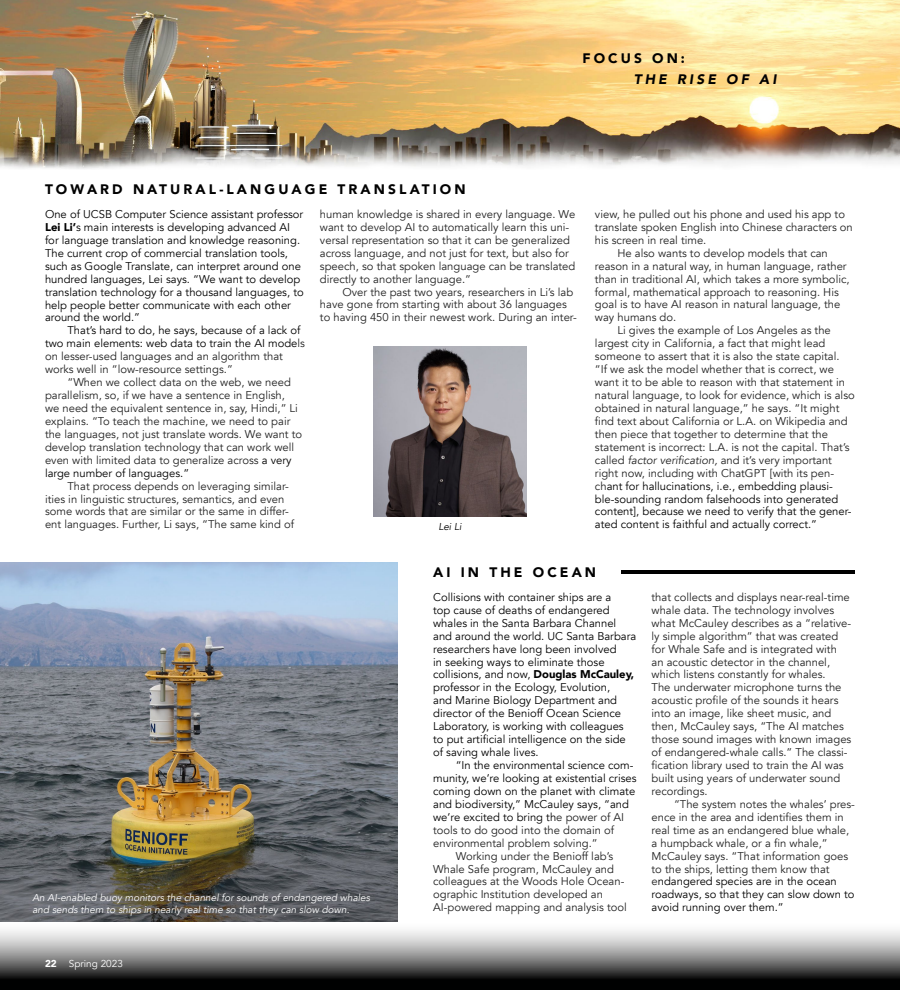
<style>
.page{position:relative;width:900px;height:990px;background:#fff}
.page>*{position:absolute;margin:0;border:0;box-sizing:border-box;transform-origin:0 0}
.t1{font:900 13.75px "Avenir";letter-spacing:.225em;color:#000}
.t2{font:italic 900 13.75px "Avenir";letter-spacing:.225em;color:#000}
.t3{font:11.25px/12.9px "Avenir";color:#222}
.t4{font:11.25px/12.9px "Avenir";color:#000}
.t5{font:italic 10px/12px "Avenir";color:#fff}
.t6{font:10px "Avenir";color:#fff}
.t7{font:italic 10px "Avenir";color:#000}
.s1{font-weight:900}
.s2{color:#222}
.s3{color:#000}
.s4{font-style:italic}
</style>
<div class="page">
<img style="left:0;top:0;width:900px;height:169px">
<svg style="left:0;top:930px;width:900px;height:60px;background:#777"></svg>
<img style="left:373px;top:347px;width:154px;height:170px">
<img style="left:0;top:563px;width:398px;height:359px">
<hr style="left:621px;top:571px;width:234px;height:3px;background:#000">
<p class="t1" style="left:582px;top:46px;width:104px">FOCUS ON:</p>
<p class="t2" style="left:634px;top:68px;width:144px">THE RISE OF AI</p>
<p class="t1" style="left:45px;top:177px;width:422px">TOWARD NATURAL-LANGUAGE TRANSLATION</p>
<p class="t4" style="left:45px;top:208px;width:260px">One of UCSB Computer Science assistant professor <span class="s1">Lei Li’</span>s main interests is developing advanced AI for language translation and knowledge reasoning.<br>The current crop of commercial translation tools, such as Google Translate, can interpret around one hundred languages, Lei says. “We want to develop translation technology for a thousand languages, to help people better communicate with each other around the world.”</p>
<p class="t4" style="left:45px;top:324px;width:262px;text-indent:22px">That’s hard to do, he says, because of a lack of two main elements: web data to train the AI mode<span class="s2">ls on lesser-used languages and an algorithm that works well in “low-resource settings.”</span></p>
<p class="t3" style="left:45px;top:376px;width:259px;text-indent:22px">“When we collect data on the web, we need parallelism, so, if we have a sentence in English,<br>we need the equivalent sentence in, say, Hindi,” Li explains. “To teach the machine, we need to pair the languages, not just translate words. We want to develop translation technology that can work well even with limited data to generalize across <span class="s3">a very large number of languages.”</span></p>
<p class="t3" style="left:45px;top:480px;width:251px;text-indent:22px">That process depends on leveraging similar&shy;ities in linguistic structures, semantics, and even some words that are similar or the same in differ&shy;ent languages. Further, Li says, “The same kind of</p>
<p class="t3" style="left:320px;top:208px;width:257px">human knowledge is shared in every language. We want to develop AI to automatically learn this uni&shy;versal representation so that it can be generalized across language, and not just for text, but also for speech, so that spoken language can be translated directly to another language.”</p>
<p class="t3" style="left:320px;top:285px;width:258px;text-indent:22px">Over the past two years, researchers in Li’s lab have gone from starting with about 36 languages to having 450 in their newest work. During an inter-</p>
<p class="t3" style="left:595px;top:208px;width:252px">view, he pulled out his phone and used his app to</p>
<p class="t3" style="left:595px;top:221px;width:259px">translate spoken English into Chinese characters on</p>
<p class="t3" style="left:595px;top:234px;width:113px">his screen in real time.</p>
<p class="t3" style="left:617px;top:247px;width:212px">He also wants to develop models that can</p>
<p class="t3" style="left:595px;top:260px;width:253px">reason in a natural way, in human language, rather</p>
<p class="t3" style="left:595px;top:273px;width:256px">than in traditional AI, which takes a more symbolic,</p>
<p class="t3" style="left:595px;top:285px;width:245px">formal, mathematical approach to reasoning. His</p>
<p class="t3" style="left:595px;top:298px;width:247px">goal is to have AI reason in natural language, the</p>
<p class="t3" style="left:595px;top:311px;width:83px">way humans do.</p>
<p class="t3" style="left:617px;top:324px;width:215px">Li gives the example of Los Angeles as the</p>
<p class="t3" style="left:595px;top:337px;width:232px">largest city in California, a fact that might lead</p>
<p class="t3" style="left:595px;top:350px;width:246px">someone to assert that it is also the state capital.</p>
<p class="t3" style="left:595px;top:363px;width:240px">“If we ask the model whether that is correct, we</p>
<p class="t3" style="left:595px;top:376px;width:252px">want it to be able to reason with that statement in</p>
<p class="t3" style="left:595px;top:389px;width:261px">natural language, to look for evidence, which is also</p>
<p class="t3" style="left:595px;top:402px;width:246px">obtained in natural language,” he says. “It might</p>
<p class="t3" style="left:595px;top:415px;width:254px">find text about California or L.A. on Wikipedia and</p>
<p class="t3" style="left:595px;top:428px;width:235px">then piece that together to determine that the</p>
<p class="t3" style="left:595px;top:441px;width:256px">statement is incorrect: L.A. is not the capital. That’s</p>
<p class="t3" style="left:595px;top:454px;width:239px">called <span class="s4">factor verification,</span> and it’s very important</p>
<p class="t3" style="left:595px;top:467px;width:241px">right now, including with ChatGPT [with its pen-</p>
<p class="t4" style="left:595px;top:480px;width:239px"><span class="s2">ch</span>ant for hallucinations, i.e., embedding plausi-</p>
<p class="t4" style="left:595px;top:492px;width:245px">ble-sounding random falsehoods into generated</p>
<p class="t4" style="left:595px;top:505px;width:258px">content], because we need to verify that the gener-</p>
<p class="t4" style="left:595px;top:518px;width:224px">ated content is faithful and actually correct.”</p>
<p class="t1" style="left:433px;top:560px;width:164px">AI IN THE OCEAN</p>
<p class="t4" style="left:433px;top:591px;width:205px">Collisions with container ships are a<br>top cause of deaths of endangered whales in the Santa Barbara Channel and around the world. UC Santa Barbara researchers have long been involved<br>in seeking ways to eliminate those collisions, and now, <span class="s1">Douglas McCauley, </span>professor in the Ecology, Evolution,<br>and Marine Biology Department and director of the Benioff Ocean Science Laboratory, is working with colleagues to put artificial intelligence on the side of saving whale lives.</p>
<p class="t4" style="left:456px;top:759px;width:179px">“In the environmental science com-</p>
<p class="t4" style="left:433px;top:772px;width:205px">munity, we’re looking at existential crises</p>
<p class="t4" style="left:433px;top:785px;width:204px">coming down on the planet with climate</p>
<p class="t4" style="left:433px;top:798px;width:197px">and biodiversity,” McCauley says, “and</p>
<p class="t4" style="left:433px;top:811px;width:193px">we’re excited to bring th<span class="s2">e power of AI</span></p>
<p class="t3" style="left:433px;top:824px;width:183px">tools to do good into the domain of</p>
<p class="t3" style="left:433px;top:837px;width:166px">environmental problem solving.”</p>
<p class="t3" style="left:456px;top:850px;width:159px">Working under the Benioff lab’s</p>
<p class="t3" style="left:433px;top:862px;width:182px">Whale Safe program, McCauley and</p>
<p class="t3" style="left:433px;top:875px;width:193px">colleagues at the Woods Hole Ocean-</p>
<p class="t3" style="left:433px;top:888px;width:171px">ographic Institution developed an</p>
<p class="t3" style="left:433px;top:901px;width:195px">AI-powered mapping and analysis tool</p>
<p class="t7" style="left:438px;top:520px;width:25px">Lei Li</p>
<p class="t3" style="left:652px;top:591px;width:201px">that collects and displays near-real-time whale data. The technology involves what McCauley describes as a “relative&shy;ly simple algorithm” that was created for Whale Safe and is integrated with an acoustic detector in the channel, which listens constantly for whales.<br>The underwater microphone turns the acoustic profile of the sounds it hears into an image, like sheet music, and then, McCauley says, “The AI matches those sound images with known images of endangered-whale calls.” The classi&shy;fication library used to train the AI was built using years of underwater sound recordings.</p>
<p class="t3" style="left:652px;top:798px;width:205px;text-indent:22px">“The system notes the whales’ pres&shy;ence in the area and identifies them in real time as an endangered blue whale, a humpback whale, or a fin whale,” McCauley says. “That information goes to the ships, letting them know that e<span class="s3">ndangered species are in the ocean roadways, so that they can slow down to avoid running over them.”</span></p>
<p class="t5" style="left:32px;top:892px;width:339px">An AI-enabled buoy monitors the channel for sounds of endangered whales and sends them to ships in nearly real time so that they can slow down.</p>
<p class="t6" style="left:45px;top:958px;width:79px"><span class="s1">22</span> Spring 2023</p>
</div>
